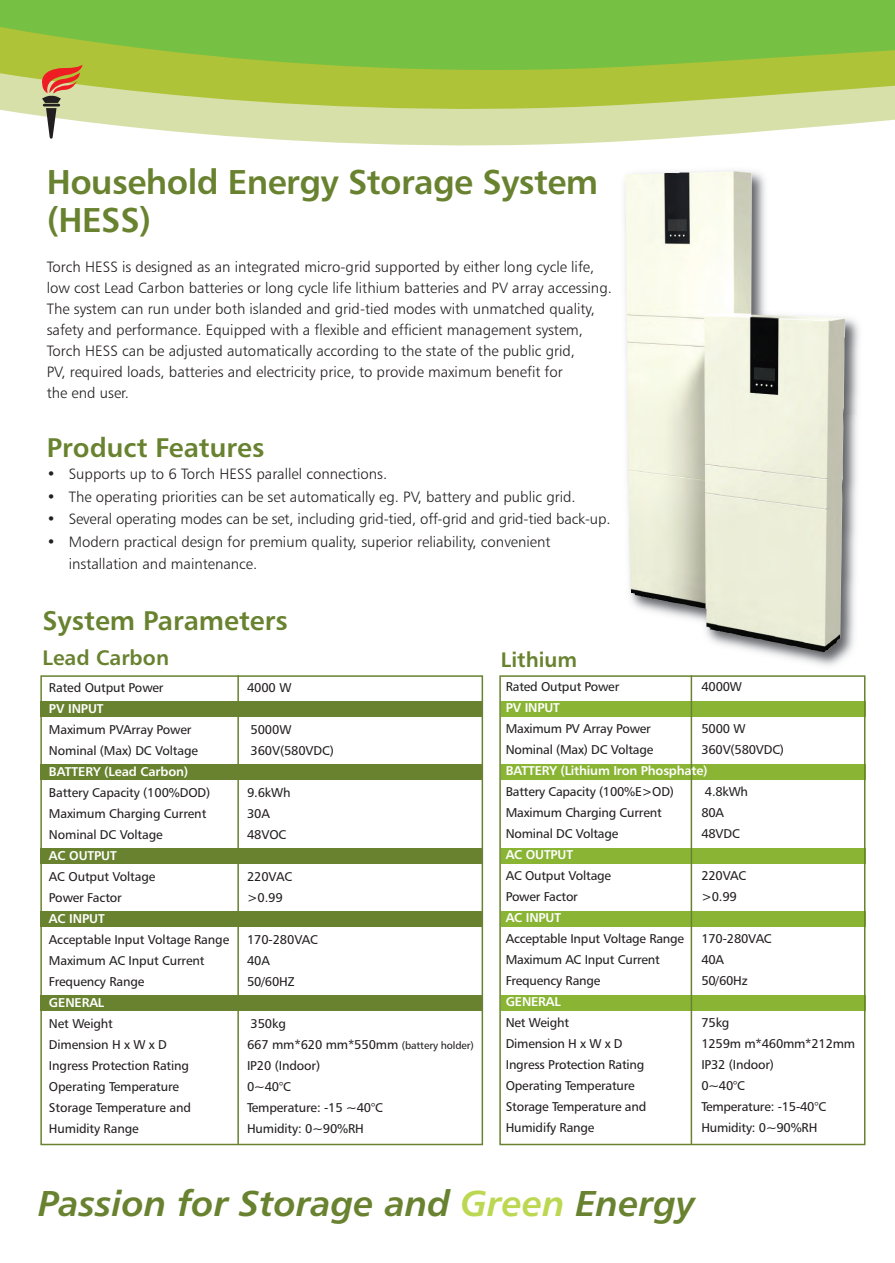
<style>
.page{position:relative;width:895px;height:1263px;background:#fff}
.page>*{position:absolute;margin:0;border:0;box-sizing:border-box;transform-origin:0 0}
.t1{font:36px "Humanist 777 BT Bold Italic B";color:#68822f}
.t2{font:34.5px/37.5px "Humanist 777 BT Bold B";letter-spacing:-.015em;color:#68822f}
.t3{font:27px "Humanist 777 BT Bold B";color:#68822f}
.t4{font:21px "Humanist 777 BT Bold B";color:#68822f}
.t5{font:15px/21px "Humanist 777 BT Light B";color:#231f20}
.t6{font:12.75px "Humanist 777 BT Roman B";letter-spacing:-.015em;color:#231f20}
.t7{font:12.75px "Humanist 777 BT Bold B";letter-spacing:-.015em;color:#fff}
.s1{font-size:10.5px}
.s2{color:#bcd752}
</style>
<div class="page">
<svg style="left:122px;top:126px;width:702px;height:20px;fill:#d8e0aa"></svg>
<svg style="left:0;top:87px;width:895px;height:39px;background:#cbd786"></svg>
<svg style="left:0;top:0;width:895px;height:87px;background:#88c140"></svg>
<img style="left:624px;top:170px;width:242px;height:520px">
<img style="left:625px;top:171px;width:221px;height:481px">
<div style="left:40px;top:701px;width:442px;height:16px;background:#68822f"></div>
<div style="left:40px;top:764px;width:442px;height:16px;background:#68822f"></div>
<div style="left:40px;top:848px;width:442px;height:16px;background:#68822f"></div>
<div style="left:40px;top:995px;width:442px;height:16px;background:#68822f"></div>
<div style="left:40px;top:911px;width:442px;height:16px;background:#68822f"></div>
<div style="left:501px;top:701px;width:364px;height:16px;background:#89b434"></div>
<div style="left:501px;top:764px;width:364px;height:16px;background:#89b434"></div>
<div style="left:501px;top:848px;width:364px;height:16px;background:#89b434"></div>
<div style="left:501px;top:995px;width:364px;height:16px;background:#89b434"></div>
<div style="left:501px;top:911px;width:364px;height:16px;background:#89b434"></div>
<div style="left:40px;top:675px;width:443px;height:470px;border:2px solid #68822f"></div>
<div style="left:499px;top:675px;width:366px;height:470px;border:2px solid #68822f"></div>
<hr style="left:237px;top:675px;width:2px;height:469px;background:#68822f">
<hr style="left:690px;top:675px;width:2px;height:469px;background:#68822f">
<svg style="left:42px;top:65px;width:40px;height:74px"></svg>
<h2 class="t2" style="left:47px;top:166px;width:553px">Household Energy Storage System (HESS)</h2>
<p class="t5" style="left:47px;top:258px;width:567px">Torch HESS is designed as an integrated micro-grid supported by either long cycle life, low cost Lead Carbon batteries or long cycle life lithium batteries and PV array accessing.<br>The system can run under both islanded and grid-tied modes with unmatched quality, safety and performance. Equipped with a flexible and efficient management system, Torch HESS can be adjusted automatically according to the state of the public grid,<br>PV, required loads, batteries and electricity price, to provide maximum benefit for<br>the end user.</p>
<h3 class="t3" style="left:47px;top:437px;width:219px">Product Features</h3>
<p class="t5" style="left:47px;top:465px;width:342px">• Supports up to 6 Torch HESS parallel connections.</p>
<p class="t5" style="left:47px;top:487px;width:530px">• The operating priorities can be set automatically eg. PV, battery and public grid.</p>
<p class="t5" style="left:47px;top:510px;width:565px">• Several operating modes can be set, including grid-tied, off-grid and grid-tied back-up.</p>
<p class="t5" style="left:69px;top:531px;width:483px;line-height:22.5px;text-indent:-22px">• Modern practical design for premium quality, superior reliability, convenient installation and maintenance.</p>
<h3 class="t3" style="left:43px;top:609px;width:247px">System Parameters</h3>
<h3 class="t4" style="left:43px;top:650px;width:128px">Lead Carbon</h3>
<h3 class="t4" style="left:501px;top:651px;width:78px">Lithium</h3>
<p class="t6" style="left:49px;top:682px;width:116px">Rated Output Power</p>
<p class="t6" style="left:247px;top:682px;width:46px">4000 W</p>
<p class="t7" style="left:49px;top:703px;width:56px">PV INPUT</p>
<p class="t6" style="left:49px;top:724px;width:144px">Maximum PVArray Power</p>
<p class="t6" style="left:251px;top:724px;width:42px">5000W</p>
<p class="t6" style="left:49px;top:745px;width:151px">Nominal (Max) DC Voltage</p>
<p class="t6" style="left:250px;top:745px;width:85px">360V(580VDC)</p>
<p class="t7" style="left:49px;top:766px;width:141px">BATTERY (Lead Carbon)</p>
<p class="t6" style="left:49px;top:787px;width:163px">Battery Capacity (100%DOD)</p>
<p class="t6" style="left:247px;top:787px;width:45px">9.6kWh</p>
<p class="t6" style="left:49px;top:808px;width:159px">Maximum Charging Current</p>
<p class="t6" style="left:247px;top:808px;width:24px">30A</p>
<p class="t6" style="left:49px;top:829px;width:115px">Nominal DC Voltage</p>
<p class="t6" style="left:247px;top:829px;width:41px">48VOC</p>
<p class="t7" style="left:49px;top:850px;width:69px">AC OUTPUT</p>
<p class="t6" style="left:49px;top:871px;width:108px">AC Output Voltage</p>
<p class="t6" style="left:247px;top:871px;width:47px">220VAC</p>
<p class="t6" style="left:49px;top:892px;width:74px">Power Factor</p>
<p class="t6" style="left:247px;top:892px;width:37px">&gt;0.99</p>
<p class="t7" style="left:49px;top:913px;width:57px">AC INPUT</p>
<p class="t6" style="left:49px;top:934px;width:182px">Acceptable Input Voltage Range</p>
<p class="t6" style="left:247px;top:934px;width:72px">170-280VAC</p>
<p class="t6" style="left:49px;top:955px;width:157px">Maximum AC Input Current</p>
<p class="t6" style="left:247px;top:955px;width:24px">40A</p>
<p class="t6" style="left:49px;top:976px;width:97px">Frequency Range</p>
<p class="t6" style="left:247px;top:976px;width:49px">50/60HZ</p>
<p class="t7" style="left:49px;top:997px;width:57px">GENERAL</p>
<p class="t6" style="left:49px;top:1018px;width:65px">Net Weight</p>
<p class="t6" style="left:250px;top:1018px;width:37px">350kg</p>
<p class="t6" style="left:49px;top:1039px;width:119px">Dimension H x W x D</p>
<p class="t6" style="left:247px;top:1039px;width:228px">667 mm*620 mm*550mm <span class="s1">(battery holder)</span></p>
<p class="t6" style="left:49px;top:1060px;width:142px">Ingress Protection Rating</p>
<p class="t6" style="left:247px;top:1060px;width:75px">IP20 (Indoor)</p>
<p class="t6" style="left:49px;top:1081px;width:132px">Operating Temperature</p>
<p class="t6" style="left:247px;top:1081px;width:45px">0~40°C</p>
<p class="t6" style="left:49px;top:1102px;width:143px">Storage Temperature and</p>
<p class="t6" style="left:247px;top:1102px;width:137px">Temperature: -15 ~40°C</p>
<p class="t6" style="left:49px;top:1123px;width:91px">Humidity Range</p>
<p class="t6" style="left:247px;top:1123px;width:118px">Humidity: 0~90%RH</p>
<p class="t6" style="left:506px;top:682px;width:115px">Rated Output Power</p>
<p class="t6" style="left:701px;top:682px;width:42px">4000W</p>
<p class="t7" style="left:506px;top:703px;width:56px">PV INPUT</p>
<p class="t6" style="left:506px;top:724px;width:147px">Maximum PV Array Power</p>
<p class="t6" style="left:701px;top:724px;width:46px">5000 W</p>
<p class="t6" style="left:506px;top:745px;width:149px">Nominal (Max) DC Voltage</p>
<p class="t6" style="left:701px;top:745px;width:84px">360V(580VDC)</p>
<p class="t7" style="left:506px;top:766px;width:203px">BATTERY (Lithium Iron Phosphate)</p>
<p class="t6" style="left:506px;top:787px;width:170px">Battery Capacity (100%E&gt;OD)</p>
<p class="t6" style="left:705px;top:787px;width:45px">4.8kWh</p>
<p class="t6" style="left:506px;top:808px;width:157px">Maximum Charging Current</p>
<p class="t6" style="left:701px;top:808px;width:24px">80A</p>
<p class="t6" style="left:506px;top:829px;width:114px">Nominal DC Voltage</p>
<p class="t6" style="left:701px;top:829px;width:40px">48VDC</p>
<p class="t7" style="left:506px;top:850px;width:69px">AC OUTPUT</p>
<p class="t6" style="left:506px;top:871px;width:107px">AC Output Voltage</p>
<p class="t6" style="left:701px;top:871px;width:46px">220VAC</p>
<p class="t6" style="left:506px;top:892px;width:74px">Power Factor</p>
<p class="t6" style="left:701px;top:892px;width:37px">&gt;0.99</p>
<p class="t7" style="left:506px;top:913px;width:57px">AC INPUT</p>
<p class="t6" style="left:506px;top:934px;width:180px">Acceptable Input Voltage Range</p>
<p class="t6" style="left:701px;top:934px;width:72px">170-280VAC</p>
<p class="t6" style="left:506px;top:955px;width:156px">Maximum AC Input Current</p>
<p class="t6" style="left:701px;top:955px;width:24px">40A</p>
<p class="t6" style="left:506px;top:976px;width:96px">Frequency Range</p>
<p class="t6" style="left:701px;top:976px;width:48px">50/60Hz</p>
<p class="t7" style="left:506px;top:997px;width:56px">GENERAL</p>
<p class="t6" style="left:506px;top:1018px;width:65px">Net Weight</p>
<p class="t6" style="left:701px;top:1018px;width:29px">75kg</p>
<p class="t6" style="left:506px;top:1039px;width:118px">Dimension H x W x D</p>
<p class="t6" style="left:701px;top:1039px;width:155px">1259m m*460mm*212mm</p>
<p class="t6" style="left:506px;top:1060px;width:140px">Ingress Protection Rating</p>
<p class="t6" style="left:701px;top:1060px;width:74px">IP32 (Indoor)</p>
<p class="t6" style="left:506px;top:1081px;width:130px">Operating Temperature</p>
<p class="t6" style="left:701px;top:1081px;width:45px">0~40°C</p>
<p class="t6" style="left:506px;top:1102px;width:142px">Storage Temperature and</p>
<p class="t6" style="left:701px;top:1102px;width:126px">Temperature: -15-40°C</p>
<p class="t6" style="left:506px;top:1123px;width:90px">Humidify Range</p>
<p class="t6" style="left:701px;top:1123px;width:117px">Humidity: 0~90%RH</p>
<h1 class="t1" style="left:39px;top:1189px;width:658px">Passion for Storage and <span class="s2">Green</span> Energy</h1>
</div>
